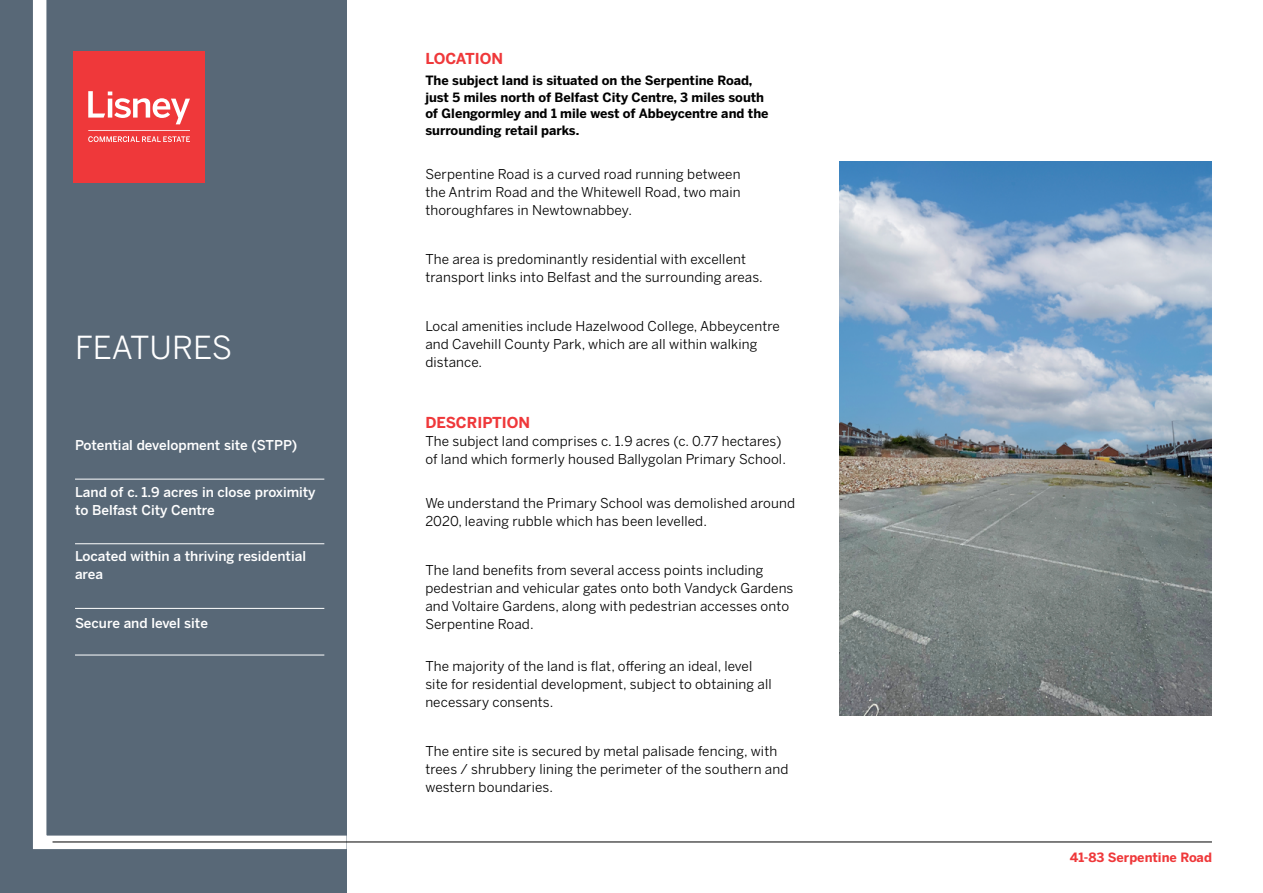
<style>
.page{position:relative;width:1263px;height:893px;background:#fff}
.page>*{position:absolute;margin:0;border:0;box-sizing:border-box;transform-origin:0 0}
.t1{font:31.5px "Benton Sans";color:#fff}
.t2{font:700 15px "Benton Sans";color:#ef383a}
.t3{font:13.5px/18px "Benton Sans";letter-spacing:.01em;color:#000}
.t4{font:500 13.5px/18px "Benton Sans";color:#fff}
.t5{font:700 12.75px/16.5px "Benton Sans";color:#000}
.t6{font:700 12.75px "Benton Sans";color:#ef383a}
</style>
<div class="page">
<div style="left:0;top:0;width:347px;height:893px;background:#586877"></div>
<svg style="left:33px;top:0;width:327px;height:850px"></svg>
<div style="left:74px;top:51px;width:131px;height:131px;background:#ef383a"></div>
<svg style="left:88px;top:130px;width:102px;height:12px"></svg>
<svg style="left:88px;top:91px;width:102px;height:33px"></svg>
<hr style="left:75px;top:479px;width:249px;height:1px;background:#fff">
<hr style="left:75px;top:543px;width:249px;height:1px;background:#fff">
<hr style="left:75px;top:608px;width:249px;height:1px;background:#fff">
<hr style="left:75px;top:655px;width:249px;height:1px;background:#fff">
<hr style="left:53px;top:842px;width:1159px;height:1px;background:#000">
<img style="left:839px;top:161px;width:373px;height:554px">
<h1 class="t1" style="left:75px;top:329px;width:159px">FEATURES</h1>
<p class="t4" style="left:75px;top:436px;width:224px">Potential development site (STPP)</p>
<p class="t4" style="left:75px;top:483px;width:242px">Land of c. 1.9 acres in close proximity to Belfast City Centre</p>
<p class="t4" style="left:75px;top:548px;width:233px">Located within a thriving residential area</p>
<p class="t4" style="left:75px;top:614px;width:134px">Secure and level site</p>
<p class="t2" style="left:425px;top:49px;width:79px">LOCATION</p>
<p class="t5" style="left:425px;top:72px;width:345px">The subject land is situated on the Serpentine Road, just 5 miles north of Belfast City Centre, 3 miles south of Glengormley and 1 mile west of Abbeycentre and the surrounding retail parks.</p>
<p class="t3" style="left:425px;top:165px;width:317px;text-align:justify">Serpentine Road is a curved road running between the Antrim Road and the Whitewell Road, two main thoroughfares in Newtownabbey.</p>
<p class="t3" style="left:425px;top:250px;width:339px">The area is predominantly residential with excellent transport links into Belfast and the surrounding areas.</p>
<p class="t3" style="left:425px;top:317px;width:356px">Local amenities include Hazelwood College, Abbeycentre and Cavehill County Park, which are all within walking distance.</p>
<p class="t2" style="left:425px;top:413px;width:106px">DESCRIPTION</p>
<p class="t3" style="left:425px;top:432px;width:362px">The subject land comprises c. 1.9 acres (c. 0.77 hectares) of land which formerly housed Ballygolan Primary School.</p>
<p class="t3" style="left:425px;top:494px;width:371px">We understand the Primary School was demolished around<br>2020, leaving rubble which has been levelled.</p>
<p class="t3" style="left:425px;top:561px;width:370px">The land benefits from several access points including pedestrian and vehicular gates onto both Vandyck Gardens and Voltaire Gardens, along with pedestrian accesses onto Serpentine Road.</p>
<p class="t3" style="left:425px;top:658px;width:348px">The majority of the land is flat, offering an ideal, level site for residential development, subject to obtaining all necessary consents.</p>
<p class="t3" style="left:425px;top:742px;width:365px">The entire site is secured by metal palisade fencing, with trees / shrubbery lining the perimeter of the southern and western boundaries.</p>
<p class="t6" style="left:1070px;top:849px;width:144px">41-83 Serpentine Road</p>
</div>
